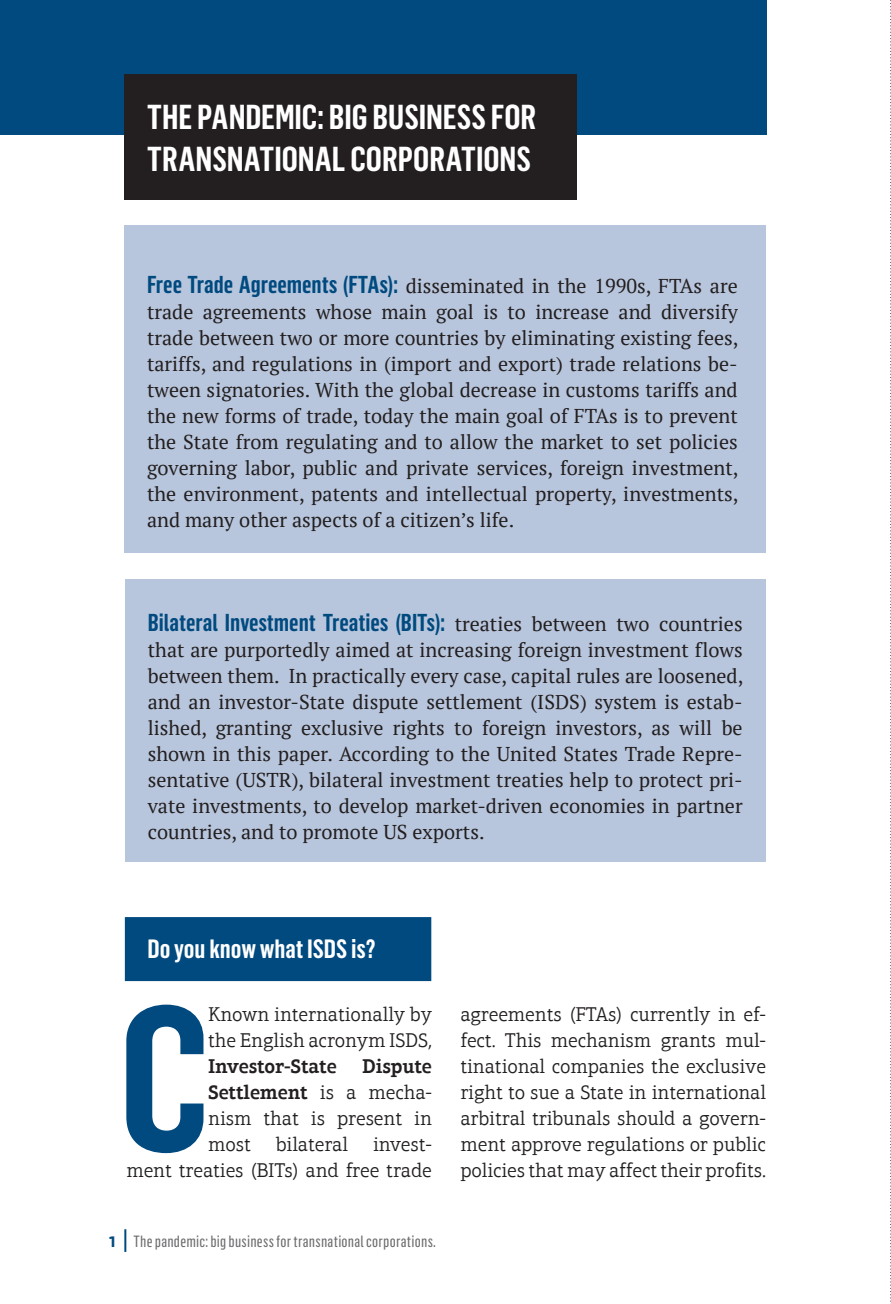
<style>
.page{position:relative;width:891px;height:1304px;background:#fff}
.page>*{position:absolute;margin:0;border:0;box-sizing:border-box;transform-origin:0 0}
.Texto_ESP_Capitular{font:600 202.4px "Flama Condensed";color:#004a7f}
._07_Subtitulo_Cap_In{font:600 34px/42px "Flama Condensed";color:#fff}
.Subtitulo_03_Linhas{font:600 26px "Flama Condensed";color:#fff}
.Texto_ESP{font:600 24px "Flama Condensed";color:#004a7f}
.Texto_ESP-2{font:20px/26px "PT Serif";color:#231f20;text-align:justify}
.Texto_ESP_Capitular-2{font:300 20px/26px "Aptifer Slab Com";letter-spacing:-.01em;color:#231f20;text-align:justify}
.t1{font:16px "Flama Condensed Basic";letter-spacing:.02em;color:#6c6d70}
.s1{font-family:"Flama Condensed";font-weight:600;font-size:24px;color:#004a7f}
.s2{font-family:"PT Serif";font-weight:400;font-size:20px;color:#231f20}
.s3{font-weight:600}
.s4{font-family:"Sanuk OT";font-weight:700;color:#004a7f}
</style>
<div class="page">
<hr style="left:124px;top:1229px;width:2px;height:23px;background:#004a7f">
<div style="left:124px;top:226px;width:641px;height:327px;background:#b8c6dd"></div>
<div style="left:0;top:0;width:765px;height:134px;background:#004a7f"></div>
<div style="left:124px;top:74px;width:452px;height:126px;background:#231f20"></div>
<div style="left:125px;top:579px;width:640px;height:283px;background:#b8c6dd"></div>
<svg style="left:890px;top:0;width:1px;height:1304px"></svg>
<div style="left:125px;top:917px;width:306px;height:64px;background:#004a7f"></div>
<p class="_07_Subtitulo_Cap_In" style="left:147px;top:95px;width:390px">THE PANDEMIC: BIG BUSINESS FOR<br>TRANSNATIONAL CORPORATIONS</p>
<p class="Texto_ESP-2" style="left:147px;top:273px;width:592px"><span class="s1">Free Trade Agreements (FTAs):</span> disseminated in the 1990s, FTAs are trade agreements whose main goal is to increase and diversify trade between two or more countries by eliminating existing fees, tariffs, and regulations in (import and export) trade relations be&shy;tween signatories. With the global decrease in customs tariffs and the new forms of trade, today the main goal of FTAs is to prevent the State from regulating and to allow the market to set policies governing labor, public and private services, foreign investment, the environment, patents and intellectual property, investments, and many other aspects of a citizen’s life.</p>
<p class="Texto_ESP" style="left:148px;top:607px;width:596px">Bilateral Investment Treaties (BITs): <span class="s2">treaties between two countries</span></p>
<p class="Texto_ESP-2" style="left:148px;top:637px;width:596px">that are purportedly aimed at increasing foreign investment flows between them. In practically every case, capital rules are loosened, and an investor-State dispute settlement (ISDS) system is estab&shy;lished, granting exclusive rights to foreign investors, as will be shown in this paper. According to the United States Trade Repre&shy;sentative (USTR), bilateral investment treaties help to protect pri&shy;vate investments, to develop market-driven economies in partner countries, and to promote US exports.</p>
<p class="Subtitulo_03_Linhas" style="left:147px;top:933px;width:229px">Do you know what ISDS is?</p>
<p class="Texto_ESP_Capitular" style="left:118px;top:951px;width:93px">C</p>
<p class="Texto_ESP_Capitular-2" style="left:208px;top:1001px;width:225px">Known internationally by the English acronym ISDS, <span class="s3">Investor-State</span></p>
<p class="Texto_ESP_Capitular-2" style="left:126px;top:1053px;width:307px;text-align:right"><span class="s3">Dispute<br>Settlement</span> is a mecha-<br>nism that is present in<br>most bilateral invest-<br>ment treaties (BITs) and free trade</p>
<p class="t1" style="left:109px;top:1231px;width:328px"><span class="s4">1</span> The pandemic: big business for transnational corporations.</p>
<p class="Texto_ESP_Capitular-2" style="left:460px;top:1001px;width:307px">agreements (FTAs) currently in ef&shy;fect. This mechanism grants mul&shy;tinational companies the exclusive right to sue a State in international arbitral tribunals should a govern&shy;ment approve regulations or public policies that may affect their profits.</p>
</div>
